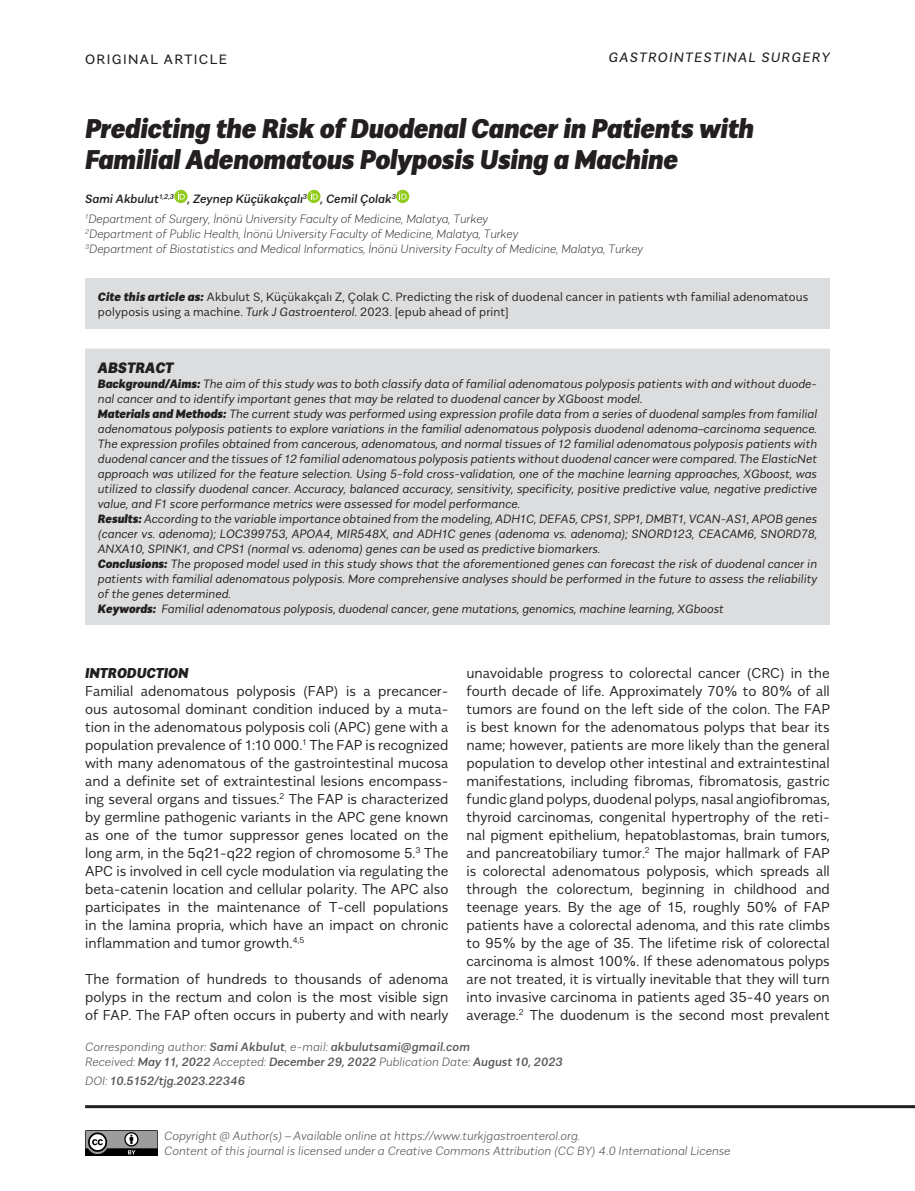
<style>
.page{position:relative;width:915px;height:1191px;background:#fff}
.page>*{position:absolute;margin:0;border:0;box-sizing:border-box;transform-origin:0 0}
.t1{font:italic 900 27px/31.5px "Alergia Normal";letter-spacing:-.01em;color:#231f20}
.t2{font:italic 900 15px "Alergia Normal";color:#231f20}
.t3{font:300 14.25px/18px "Alergia Normal";color:#231f20;text-align:justify}
.t4{font:italic 900 14.25px "Alergia Normal";color:#231f20}
.t5{font:italic 13.5px "Alergia Normal";letter-spacing:.09em;color:#231f20}
.t6{font:13.5px "Alergia Normal";letter-spacing:.1em;color:#231f20}
.t7{font:italic 300 12px/15px "Alergia Normal";color:#231f20}
.t8{font:italic 300 expanded 12px/19.5px "Alergia Normal";color:#231f20}
.t9{font:300 12px/15px "Alergia Normal";letter-spacing:.015em;color:#231f20}
.t10{font:italic 200 12px/15px "Alergia Normal";color:#57585a}
.t11{font:italic 500 12px/15px "Alergia Normal";color:#57585a}
.s1{font-weight:500;font-stretch:normal}
.s2{font-weight:900;font-style:italic}
.s3{font-style:italic}
.s4{font-weight:900}
.s5{font-weight:200}
</style>
<div class="page">
<hr style="left:85px;top:1105px;width:829px;height:3px;background:#231f20">
<img style="left:85px;top:1130px;width:72px;height:25px">
<svg style="left:174px;top:190px;width:13px;height:13px"></svg>
<svg style="left:177px;top:192px;width:8px;height:7px"></svg>
<svg style="left:307px;top:190px;width:13px;height:13px"></svg>
<svg style="left:310px;top:192px;width:7px;height:7px"></svg>
<svg style="left:396px;top:190px;width:13px;height:13px"></svg>
<svg style="left:399px;top:192px;width:7px;height:7px"></svg>
<div style="left:85px;top:278px;width:744px;height:50px;background:#dcdddf"></div>
<div style="left:85px;top:348px;width:744px;height:37px;background:#dcdddf"></div>
<div style="left:85px;top:366px;width:744px;height:49px;background:#dcdddf"></div>
<div style="left:85px;top:396px;width:744px;height:124px;background:#dcdddf"></div>
<div style="left:85px;top:501px;width:744px;height:64px;background:#dcdddf"></div>
<div style="left:85px;top:546px;width:744px;height:64px;background:#dcdddf"></div>
<div style="left:85px;top:591px;width:744px;height:34px;background:#dcdddf"></div>
<p class="t6" style="left:85px;top:48px;width:143px">ORIGINAL ARTICLE</p>
<p class="t5" style="left:608px;top:47px;width:223px">GASTROINTESTINAL SURGERY</p>
<h1 class="t1" style="left:85px;top:110px;width:670px">Predicting the Risk of Duodenal Cancer in Patients with<br>Familial Adenomatous Polyposis Using a Machine</h1>
<p class="t8" style="left:85px;top:188px;width:404px"><span class="s1">Sami Akbulut</span><sup>1,2,3</sup> <span class="s1">, Zeynep Küçükakçalı</span><sup>3</sup> <span class="s1">, Cemil Çolak</span><sup>3<br></sup><sup>1</sup>Department of Surgery, İnönü University Faculty of Medicine, Malatya, Turkey</p>
<p class="t8" style="left:85px;top:225px;width:559px;line-height:15px"><sup>2</sup>Department of Public Health, İnönü University Faculty of Medicine, Malatya, Turkey<br><sup>3</sup>Department of Biostatistics and Medical Informatics, İnönü University Faculty of Medicine, Malatya, Turkey</p>
<p class="t9" style="left:98px;top:288px;width:711px"><span class="s2">Cite this article as:</span> Akbulut S, Küçükakçalı Z, Çolak C. Predicting the risk of duodenal cancer in patients wth familial adenomatous polyposis using a machine. <span class="s3">Turk J Gastroenterol.</span> 2023. [epub ahead of print]</p>
<p class="t2" style="left:98px;top:356px;width:77px">ABSTRACT</p>
<p class="t7" style="left:98px;top:376px;width:720px"><span class="s4">Background/Aims:</span> The aim of this study was to both classify data of familial adenomatous polyposis patients with and without duode&shy;nal cancer and to identify important genes that may be related to duodenal cancer by XGboost model.<br><span class="s4">Materials and Methods:</span> The current study was performed using expression profile data from a series of duodenal samples from familial adenomatous polyposis patients to explore variations in the familial adenomatous polyposis duodenal adenoma–carcinoma sequence.<br>The expression profiles obtained from cancerous, adenomatous, and normal tissues of 12 familial adenomatous polyposis patients with duodenal cancer and the tissues of 12 familial adenomatous polyposis patients without duodenal cancer were compared. The ElasticNet approach was utilized for the feature selection. Using 5-fold cross-validation, one of the machine learning approaches, XGboost, was utilized to classify duodenal cancer. Accuracy, balanced accuracy, sensitivity, specificity, positive predictive value, negative predictive value, and F1 score performance metrics were assessed for model performance.<br><span class="s4">Results:</span> According to the variable importance obtained from the modeling, ADH1C, DEFA5, CPS1, SPP1, DMBT1, VCAN-AS1, APOB genes (cancer vs. adenoma); LOC399753, APOA4, MIR548X, and ADH1C genes (adenoma vs. adenoma); SNORD123, CEACAM6, SNORD78, ANXA10, SPINK1, and CPS1 (normal vs. adenoma) genes can be used as predictive biomarkers.<br><span class="s4">Conclusions:</span> The proposed model used in this study shows that the aforementioned genes can forecast the risk of duodenal cancer in patients with familial adenomatous polyposis. More comprehensive analyses should be performed in the future to assess the reliability of the genes determined.<br><span class="s4">Keywords:</span> Familial adenomatous polyposis, duodenal cancer, gene mutations, genomics, machine learning, XGboost</p>
<p class="t4" style="left:85px;top:661px;width:105px">INTRODUCTION</p>
<p class="t3" style="left:85px;top:681px;width:365px">Familial adenomatous polyposis (FAP) is a precancer&shy;ous autosomal dominant condition induced by a muta&shy;tion in the adenomatous polyposis coli (APC) gene with a population prevalence of 1:10 000.<sup>1</sup> The FAP is recognized with many adenomatous of the gastrointestinal mucosa and a definite set of extraintestinal lesions encompass&shy;ing several organs and tissues.<sup>2</sup> The FAP is characterized by germline pathogenic variants in the APC gene known as one of the tumor suppressor genes located on the long arm, in the 5q21-q22 region of chromosome 5.<sup>3</sup> The APC is involved in cell cycle modulation via regulating the beta-catenin location and cellular polarity. The APC also participates in the maintenance of T-cell populations in the lamina propria, which have an impact on chronic inflammation and tumor growth.<sup>4,5</sup></p>
<p class="t3" style="left:85px;top:969px;width:365px">The formation of hundreds to thousands of adenoma polyps in the rectum and colon is the most visible sign of FAP. The FAP often occurs in puberty and with nearly</p>
<p class="t3" style="left:466px;top:663px;width:365px">unavoidable progress to colorectal cancer (CRC) in the fourth decade of life. Approximately 70% to 80% of all tumors are found on the left side of the colon. The FAP is best known for the adenomatous polyps that bear its name; however, patients are more likely than the general population to develop other intestinal and extraintestinal manifestations, including fibromas, fibromatosis, gastric fundic gland polyps, duodenal polyps, nasal angiofibromas, thyroid carcinomas, congenital hypertrophy of the reti&shy;nal pigment epithelium, hepatoblastomas, brain tumors, and pancreatobiliary tumor.<sup>2</sup> The major hallmark of FAP is colorectal adenomatous polyposis, which spreads all through the colorectum, beginning in childhood and teenage years. By the age of 15, roughly 50% of FAP patients have a colorectal adenoma, and this rate climbs to 95% by the age of 35. The lifetime risk of colorectal carcinoma is almost 100%. If these adenomatous polyps are not treated, it is virtually inevitable that they will turn into invasive carcinoma in patients aged 35-40 years on average.<sup>2</sup> The duodenum is the second most prevalent</p>
<p class="t11" style="left:85px;top:1038px;width:479px"><span class="s5">Corresponding author:</span> Sami Akbulut<span class="s5">, e-mail:</span> akbulutsami@gmail.com<br><span class="s5">Received:</span> May 11, 2022 <span class="s5">Accepted:</span> December 29, 2022 <span class="s5">Publication Date:</span> August 10, 2023</p>
<p class="t11" style="left:85px;top:1072px;width:161px"><span class="s5">DOI:</span> 10.5152/tjg.2023.22346</p>
<p class="t10" style="left:164px;top:1127px;width:567px">Copyright @ Author(s) – Available online at https://www.turkjgastroenterol.org.<br>Content of this journal is licensed under a Creative Commons Attribution (CC BY) 4.0 International License</p>
</div>
